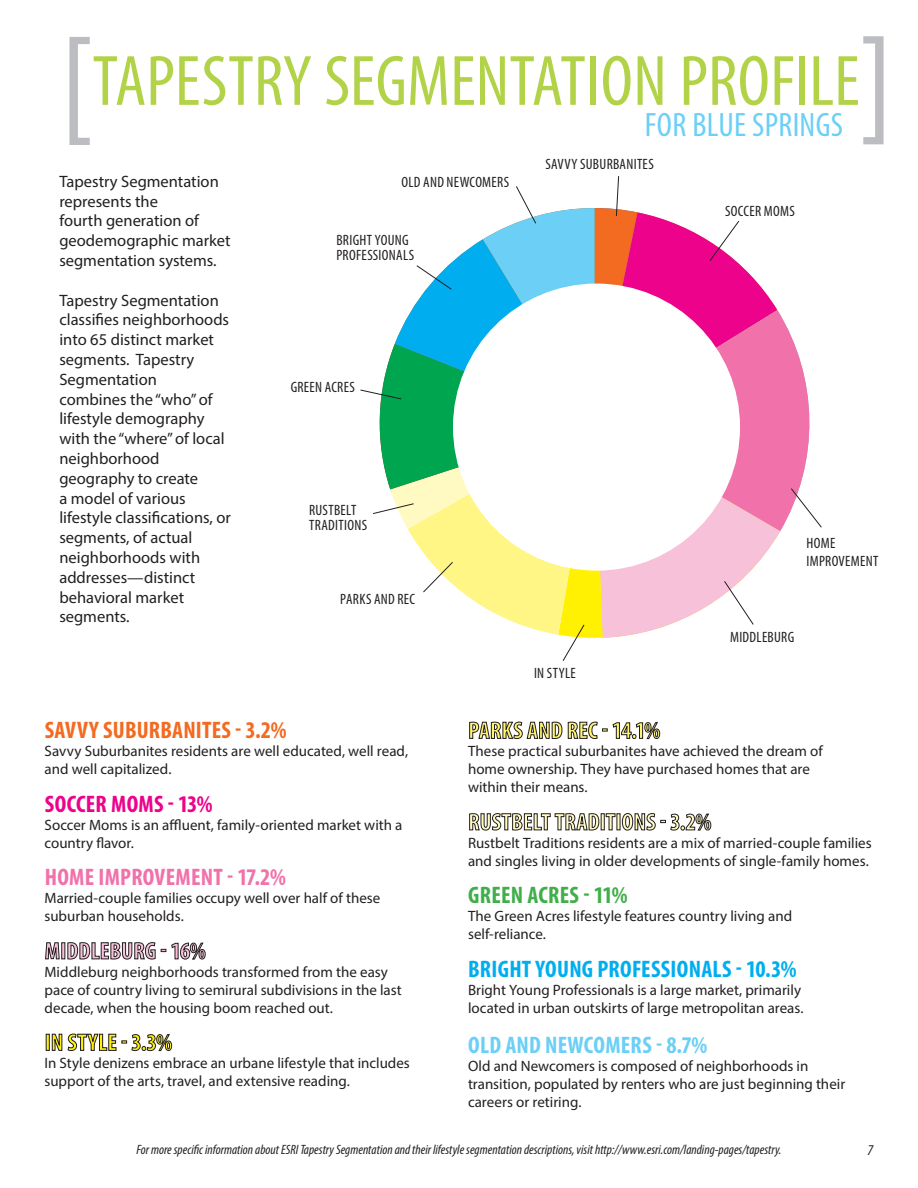
<style>
.page{position:relative;width:918px;height:1188px;background:#fff}
.page>*{position:absolute;margin:0;border:0;box-sizing:border-box;transform-origin:0 0}
.t1{font:condensed 136.2px "Myriad Pro";color:#bcbdc0}
.t2{font:condensed 72px "Myriad Pro";color:#b2d348}
.t3{font:condensed 33.9px "Myriad Pro";letter-spacing:.01em;color:#6bcff6}
.t4{font:700 condensed 24px "Myriad Pro";letter-spacing:.01em;color:#00aeef}
.t5{font:700 condensed 24px "Myriad Pro";letter-spacing:.01em;color:#fffac1}
.t6{font:700 condensed 24px "Myriad Pro";letter-spacing:.01em;color:#f36a21}
.t7{font:700 condensed 24px "Myriad Pro";letter-spacing:.01em;color:#f171ab}
.t8{font:700 condensed 24px "Myriad Pro";letter-spacing:.01em;color:#6bcff6}
.t9{font:700 condensed 24px "Myriad Pro";letter-spacing:.005em;color:#fff46d}
.t10{font:700 condensed 24px "Myriad Pro";letter-spacing:.01em;color:#ed028c}
.t11{font:700 condensed 24px "Myriad Pro";letter-spacing:.01em;color:#f7c1d9}
.t12{font:700 condensed 24px "Myriad Pro";letter-spacing:.01em;color:#40ae49}
.t13{font:700 condensed 24px "Myriad Pro";letter-spacing:.015em;color:#fff101}
.t14{font:16.5px/19.8px "Myriad Pro";color:#231f20}
.t15{font:15px/18px "Myriad Pro";color:#231f20}
.t16{font:condensed 15px/15px "Myriad Pro";letter-spacing:.02em;color:#231f20}
.t17{font:italic condensed 15px "Myriad Pro";color:#231f20}
.t18{font:italic condensed 13.5px "Myriad Pro";color:#231f20}
</style>
<div class="page">
<svg style="left:780px;top:314px;width:30px;height:217px;fill:#f171ab"></svg>
<svg style="left:45px;top:943px;width:14px;height:16px"></svg>
<svg style="left:68px;top:942px;width:87px;height:17px"></svg>
<svg style="left:161px;top:949px;width:5px;height:3px"></svg>
<svg style="left:172px;top:943px;width:33px;height:16px"></svg>
<svg style="left:52px;top:1034px;width:10px;height:17px"></svg>
<svg style="left:68px;top:1034px;width:48px;height:17px"></svg>
<svg style="left:122px;top:1034px;width:50px;height:17px"></svg>
<svg style="left:469px;top:722px;width:93px;height:17px"></svg>
<svg style="left:568px;top:722px;width:39px;height:17px"></svg>
<svg style="left:613px;top:722px;width:47px;height:17px"></svg>
<svg style="left:469px;top:813px;width:130px;height:17px"></svg>
<svg style="left:606px;top:814px;width:9px;height:16px"></svg>
<svg style="left:622px;top:813px;width:33px;height:17px"></svg>
<svg style="left:661px;top:814px;width:50px;height:16px"></svg>
<svg style="left:790px;top:488px;width:32px;height:40px"></svg>
<svg style="left:360px;top:176px;width:420px;height:485px"></svg>
<p class="t1" style="left:59px;top:2px;width:36px">[</p>
<p class="t14" style="left:59px;top:171px;width:173px">Tapestry Segmentation represents the<br>fourth generation of geodemographic market</p>
<p class="t14" style="left:59px;top:250px;width:159px">segmentation systems.</p>
<p class="t14" style="left:59px;top:290px;width:171px">Tapestry Segmentation classifies neighborhoods into 65 distinct market segments. Tapestry<br>Segmentation</p>
<p class="t14" style="left:59px;top:389px;width:167px">combines the “who” of lifestyle demography with the “where” of local neighborhood</p>
<p class="t14" style="left:59px;top:468px;width:173px">geography to create<br>a model of various lifestyle classifications, or segments, of actual</p>
<p class="t14" style="left:59px;top:547px;width:142px">neighborhoods with addresses—distinct behavioral market segments.</p>
<p class="t2" style="left:93px;top:38px;width:769px">TAPESTRY SEGMENTATION PROFILE</p>
<p class="t3" style="left:645px;top:104px;width:200px">FOR BLUE SPRINGS</p>
<p class="t16" style="left:546px;top:156px;width:110px">SAVVY SUBURBANITES</p>
<p class="t16" style="left:401px;top:175px;width:109px">OLD AND NEWCOMERS</p>
<p class="t16" style="left:725px;top:203px;width:71px">SOCCER MOMS</p>
<p class="t16" style="left:336px;top:232px;width:79px">BRIGHT YOUNG<br>PROFESSIONALS</p>
<p class="t16" style="left:291px;top:380px;width:66px">GREEN ACRES</p>
<p class="t16" style="left:309px;top:502px;width:60px">RUSTBELT<br>TRADITIONS</p>
<p class="t16" style="left:806px;top:535px;width:30px">HOME</p>
<p class="t16" style="left:806px;top:553px;width:73px">IMPROVEMENT</p>
<p class="t16" style="left:340px;top:591px;width:76px">PARKS AND REC</p>
<p class="t6" style="left:45px;top:715px;width:243px">SAVVY SUBURBANITES - 3.2%</p>
<p class="t15" style="left:45px;top:742px;width:365px">Savvy Suburbanites residents are well educated, well read,</p>
<p class="t15" style="left:45px;top:760px;width:128px">and well capitalized.</p>
<p class="t10" style="left:45px;top:789px;width:169px">SOCCER MOMS - 13%</p>
<p class="t15" style="left:45px;top:816px;width:359px">Soccer Moms is an affluent, family-oriented market with a country flavor.</p>
<p class="t7" style="left:45px;top:862px;width:243px">HOME IMPROVEMENT - 17.2%</p>
<p class="t15" style="left:45px;top:889px;width:337px">Married-couple families occupy well over half of these</p>
<p class="t15" style="left:45px;top:907px;width:141px">suburban households.</p>
<p class="t11" style="left:45px;top:936px;width:162px">MIDDLEBURG - 16%</p>
<p class="t15" style="left:45px;top:963px;width:345px">Middleburg neighborhoods transformed from the easy</p>
<p class="t15" style="left:45px;top:981px;width:359px">pace of country living to semirural subdivisions in the last</p>
<p class="t15" style="left:45px;top:999px;width:290px">decade, when the housing boom reached out.</p>
<p class="t13" style="left:45px;top:1027px;width:129px">IN STYLE - 3.3%</p>
<p class="t15" style="left:45px;top:1054px;width:367px">In Style denizens embrace an urbane lifestyle that includes</p>
<p class="t15" style="left:45px;top:1072px;width:307px">support of the arts, travel, and extensive reading.</p>
<p class="t16" style="left:534px;top:665px;width:43px">IN STYLE</p>
<p class="t16" style="left:730px;top:630px;width:66px">MIDDLEBURG</p>
<p class="t9" style="left:468px;top:715px;width:193px">PARKS AND REC - 14.1%</p>
<p class="t15" style="left:468px;top:742px;width:356px">These practical suburbanites have achieved the dream of</p>
<p class="t15" style="left:468px;top:760px;width:344px">home ownership. They have purchased homes that are</p>
<p class="t15" style="left:468px;top:778px;width:121px">within their means.</p>
<p class="t5" style="left:468px;top:807px;width:245px">RUSTBELT TRADITIONS - 3.2%</p>
<p class="t15" style="left:468px;top:834px;width:405px">Rustbelt Traditions residents are a mix of married-couple families and singles living in older developments of single-family homes.</p>
<p class="t12" style="left:468px;top:880px;width:161px">GREEN ACRES - 11%</p>
<p class="t15" style="left:468px;top:907px;width:326px">The Green Acres lifestyle features country living and</p>
<p class="t15" style="left:468px;top:925px;width:80px">self-reliance.</p>
<p class="t4" style="left:468px;top:954px;width:330px">BRIGHT YOUNG PROFESSIONALS - 10.3%</p>
<p class="t15" style="left:468px;top:981px;width:335px">Bright Young Professionals is a large market, primarily</p>
<p class="t15" style="left:468px;top:999px;width:337px">located in urban outskirts of large metropolitan areas.</p>
<p class="t8" style="left:468px;top:1030px;width:241px">OLD AND NEWCOMERS - 8.7%</p>
<p class="t15" style="left:468px;top:1057px;width:379px">Old and Newcomers is composed of neighborhoods in transition, populated by renters who are just beginning their careers or retiring.</p>
<p class="t18" style="left:137px;top:1141px;width:646px">For more specific information about ESRI Tapestry Segmentation and their lifestyle segmentation descriptions, visit http://www.esri.com/landing-pages/tapestry.</p>
<p class="t17" style="left:868px;top:1141px;width:7px">7</p>
</div>
